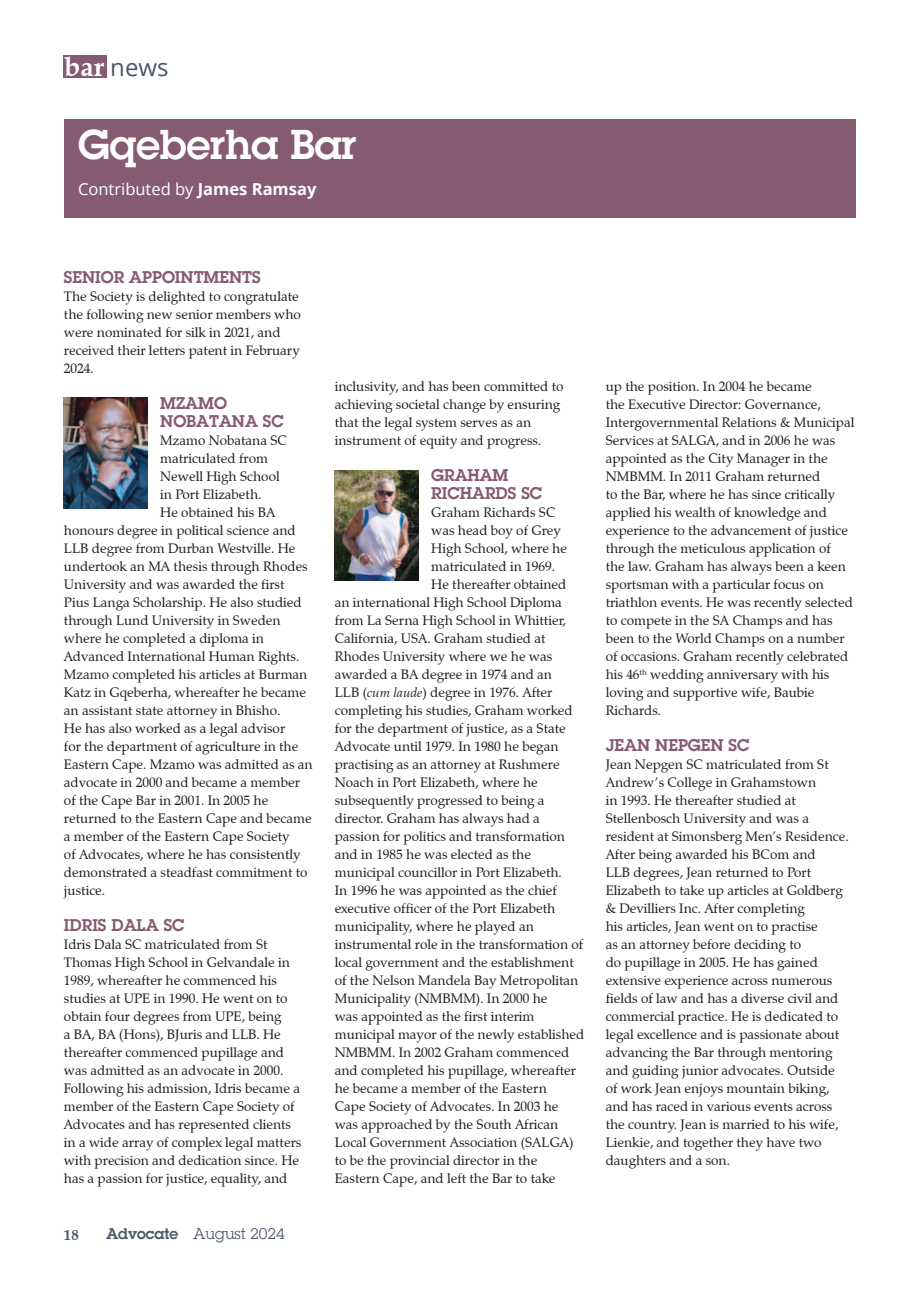
<style>
.page{position:relative;width:919px;height:1289px;background:#fff}
.page>*{position:absolute;margin:0;border:0;box-sizing:border-box;transform-origin:0 0}
.STRAP_1{font:600 40.5px "Lubalin Graph";color:#fff}
.t1{font:24px "Open Sans";color:#4c5669}
.STRAP_2_Bar_News{font:600 16.5px/18px "Lubalin Graph";color:#855b72}
.STRAP_2{font:16.5px "Open Sans";color:#fff}
.t2{font:15px "Lubalin Graph";color:#4c5669}
.t3{font:700 15px "Zapf Calligraphic 801 BT";color:#4c5669}
.Body_one{font:13.5px/18px "Zapf Calligraphic 801 BT";color:#231f20}
.s1{font-family:"Zapf Calligraphic 801 BT";font-weight:700;font-size:27px;color:#fff}
.s2{font-weight:700}
.s3{font-weight:600}
.s4{font-style:italic}
</style>
<div class="page">
<div style="left:64px;top:55px;width:43px;height:23px;background:#855b72"></div>
<div style="left:64px;top:119px;width:791px;height:98px;background:#855b72"></div>
<img style="left:64px;top:398px;width:83px;height:110px">
<img style="left:335px;top:470px;width:83px;height:110px">
<h2 class="t1" style="left:65px;top:51px;width:105px"><span class="s1">bar</span> news</h2>
<p class="STRAP_1" style="left:78px;top:117px;width:280px">Gqeberha Bar</p>
<p class="STRAP_2" style="left:78px;top:177px;width:240px">Contributed by <span class="s2">James Ramsay</span></p>
<p class="STRAP_2_Bar_News" style="left:64px;top:268px;width:198px">SENIOR APPOINTMENTS</p>
<p class="Body_one" style="left:64px;top:287px;width:238px">The Society is delighted to congratulate the following new senior members who were nominated for silk in 2021, and received their letters patent in February<br>2024.</p>
<p class="STRAP_2_Bar_News" style="left:160px;top:394px;width:125px">MZAMO<br>NOBATANA SC</p>
<p class="Body_one" style="left:160px;top:431px;width:128px">Mzamo Nobatana SC</p>
<p class="Body_one" style="left:160px;top:449px;width:109px">matriculated from</p>
<p class="Body_one" style="left:160px;top:467px;width:121px">Newell High School</p>
<p class="Body_one" style="left:160px;top:485px;width:103px">in Port Elizabeth.</p>
<p class="Body_one" style="left:160px;top:503px;width:117px">He obtained his BA</p>
<p class="Body_one" style="left:64px;top:521px;width:233px">honours degree in political science and</p>
<p class="Body_one" style="left:64px;top:539px;width:233px">LLB degree from Durban Westville. He</p>
<p class="Body_one" style="left:64px;top:557px;width:245px">undertook an MA thesis through Rhodes</p>
<p class="Body_one" style="left:64px;top:575px;width:222px">University and was awarded the first</p>
<p class="Body_one" style="left:64px;top:593px;width:239px">Pius Langa Scholarship. He also studied</p>
<p class="Body_one" style="left:64px;top:611px;width:218px">through Lund University in Sweden</p>
<p class="Body_one" style="left:64px;top:629px;width:202px">where he completed a diploma in</p>
<p class="Body_one" style="left:64px;top:647px;width:237px">Advanced International Human Rights.</p>
<p class="Body_one" style="left:64px;top:665px;width:245px">Mzamo completed his articles at Burman</p>
<p class="Body_one" style="left:64px;top:683px;width:244px">Katz in Gqeberha, whereafter he became</p>
<p class="Body_one" style="left:64px;top:701px;width:218px">an assistant state attorney in Bhisho.</p>
<p class="Body_one" style="left:64px;top:719px;width:223px">He has also worked as a legal advisor</p>
<p class="Body_one" style="left:64px;top:737px;width:236px">for the department of agriculture in the</p>
<p class="Body_one" style="left:64px;top:755px;width:250px">Eastern Cape. Mzamo was admitted as an</p>
<p class="Body_one" style="left:64px;top:773px;width:237px">advocate in 2000 and became a member</p>
<p class="Body_one" style="left:64px;top:791px;width:206px">of the Cape Bar in 2001. In 2005 he</p>
<p class="Body_one" style="left:64px;top:809px;width:249px">returned to the Eastern Cape and became</p>
<p class="Body_one" style="left:64px;top:827px;width:227px">a member of the Eastern Cape Society</p>
<p class="Body_one" style="left:64px;top:845px;width:238px">of Advocates, where he has consistently</p>
<p class="Body_one" style="left:64px;top:863px;width:245px">demonstrated a steadfast commitment to</p>
<p class="Body_one" style="left:64px;top:881px;width:43px">justice.</p>
<p class="STRAP_2_Bar_News" style="left:64px;top:916px;width:122px">IDRIS DALA SC</p>
<p class="Body_one" style="left:64px;top:935px;width:239px">Idris Dala SC matriculated from St Thomas High School in Gelvandale in 1989, whereafter he commenced his studies at UPE in 1990. He went on to obtain four degrees from UPE, being<br>a BA, BA (Hons), BJuris and LLB. He thereafter commenced pupillage and was admitted as an advocate in 2000.<br>Following his admission, Idris became a member of the Eastern Cape Society of Advocates and has represented clients in a wide array of complex legal matters with precision and dedication since. He has a passion for justice, equality, and</p>
<p class="t3" style="left:64px;top:1225px;width:16px">18</p>
<p class="t2" style="left:106px;top:1224px;width:180px"><span class="s3">Advocate</span> August 2024</p>
<p class="Body_one" style="left:335px;top:377px;width:230px">inclusivity, and has been committed to achieving societal change by ensuring that the legal system serves as an instrument of equity and progress.</p>
<p class="STRAP_2_Bar_News" style="left:431px;top:466px;width:113px">GRAHAM<br>RICHARDS SC</p>
<p class="Body_one" style="left:431px;top:503px;width:126px">Graham Richards SC</p>
<p class="Body_one" style="left:431px;top:521px;width:131px">was head boy of Grey</p>
<p class="Body_one" style="left:431px;top:539px;width:137px">High School, where he</p>
<p class="Body_one" style="left:431px;top:557px;width:125px">matriculated in 1969.</p>
<p class="Body_one" style="left:431px;top:575px;width:137px">He thereafter obtained</p>
<p class="Body_one" style="left:335px;top:593px;width:229px">an international High School Diploma</p>
<p class="Body_one" style="left:335px;top:611px;width:232px">from La Serna High School in Whittier,</p>
<p class="Body_one" style="left:335px;top:629px;width:212px">California, USA. Graham studied at</p>
<p class="Body_one" style="left:335px;top:647px;width:219px">Rhodes University where we he was</p>
<p class="Body_one" style="left:335px;top:665px;width:219px">awarded a BA degree in 1974 and an</p>
<p class="Body_one" style="left:335px;top:683px;width:219px">LLB (<span class="s4">cum laude</span>) degree in 1976. After</p>
<p class="Body_one" style="left:335px;top:701px;width:239px">completing his studies, Graham worked</p>
<p class="Body_one" style="left:335px;top:719px;width:232px">for the department of justice, as a State</p>
<p class="Body_one" style="left:335px;top:737px;width:225px">Advocate until 1979. In 1980 he began</p>
<p class="Body_one" style="left:335px;top:755px;width:226px">practising as an attorney at Rushmere</p>
<p class="Body_one" style="left:335px;top:773px;width:204px">Noach in Port Elizabeth, where he</p>
<p class="Body_one" style="left:335px;top:791px;width:211px">subsequently progressed to being a</p>
<p class="Body_one" style="left:335px;top:809px;width:206px">director. Graham has always had a</p>
<p class="Body_one" style="left:335px;top:827px;width:232px">passion for politics and transformation</p>
<p class="Body_one" style="left:335px;top:845px;width:198px">and in 1985 he was elected as the</p>
<p class="Body_one" style="left:335px;top:863px;width:228px">municipal councillor in Port Elizabeth.</p>
<p class="Body_one" style="left:335px;top:881px;width:224px">In 1996 he was appointed as the chief</p>
<p class="Body_one" style="left:335px;top:899px;width:222px">executive officer of the Port Elizabeth</p>
<p class="Body_one" style="left:335px;top:917px;width:200px">municipality, where he played an</p>
<p class="Body_one" style="left:335px;top:935px;width:250px">instrumental role in the transformation of</p>
<p class="Body_one" style="left:335px;top:953px;width:240px">local government and the establishment</p>
<p class="Body_one" style="left:335px;top:971px;width:245px">of the Nelson Mandela Bay Metropolitan</p>
<p class="Body_one" style="left:335px;top:989px;width:214px">Municipality (NMBMM). In 2000 he</p>
<p class="Body_one" style="left:335px;top:1007px;width:201px">was appointed as the first interim</p>
<p class="Body_one" style="left:335px;top:1025px;width:251px">municipal mayor of the newly established</p>
<p class="Body_one" style="left:335px;top:1043px;width:236px">NMBMM. In 2002 Graham commenced</p>
<p class="Body_one" style="left:335px;top:1061px;width:243px">and completed his pupillage, whereafter</p>
<p class="Body_one" style="left:335px;top:1079px;width:213px">he became a member of the Eastern</p>
<p class="Body_one" style="left:335px;top:1097px;width:225px">Cape Society of Advocates. In 2003 he</p>
<p class="Body_one" style="left:335px;top:1115px;width:225px">was approached by the South African</p>
<p class="Body_one" style="left:335px;top:1133px;width:240px">Local Government Association (SALGA)</p>
<p class="Body_one" style="left:335px;top:1151px;width:204px">to be the provincial director in the</p>
<p class="Body_one" style="left:335px;top:1169px;width:222px">Eastern Cape, and left the Bar to take</p>
<p class="Body_one" style="left:605px;top:377px;width:250px">up the position. In 2004 he became<br>the Executive Director: Governance, Intergovernmental Relations &amp; Municipal Services at SALGA, and in 2006 he was appointed as the City Manager in the NMBMM. In 2011 Graham returned<br>to the Bar, where he has since critically applied his wealth of knowledge and experience to the advancement of justice through the meticulous application of<br>the law. Graham has always been a keen sportsman with a particular focus on triathlon events. He was recently selected to compete in the SA Champs and has been to the World Champs on a number of occasions. Graham recently celebrated his 46<sup>th</sup> wedding anniversary with his loving and supportive wife, Baubie Richards.</p>
<p class="STRAP_2_Bar_News" style="left:605px;top:736px;width:145px">JEAN NEPGEN SC</p>
<p class="Body_one" style="left:605px;top:755px;width:244px">Jean Nepgen SC matriculated from St Andrew’s College in Grahamstown<br>in 1993. He thereafter studied at Stellenbosch University and was a resident at Simonsberg Men’s Residence.<br>After being awarded his BCom and<br>LLB degrees, Jean returned to Port Elizabeth to take up articles at Goldberg &amp; Devilliers Inc. After completing<br>his articles, Jean went on to practise<br>as an attorney before deciding to<br>do pupillage in 2005. He has gained extensive experience across numerous fields of law and has a diverse civil and commercial practice. He is dedicated to legal excellence and is passionate about advancing the Bar through mentoring and guiding junior advocates. Outside of work Jean enjoys mountain biking, and has raced in various events across the country. Jean is married to his wife, Lienkie, and together they have two daughters and a son.</p>
</div>
